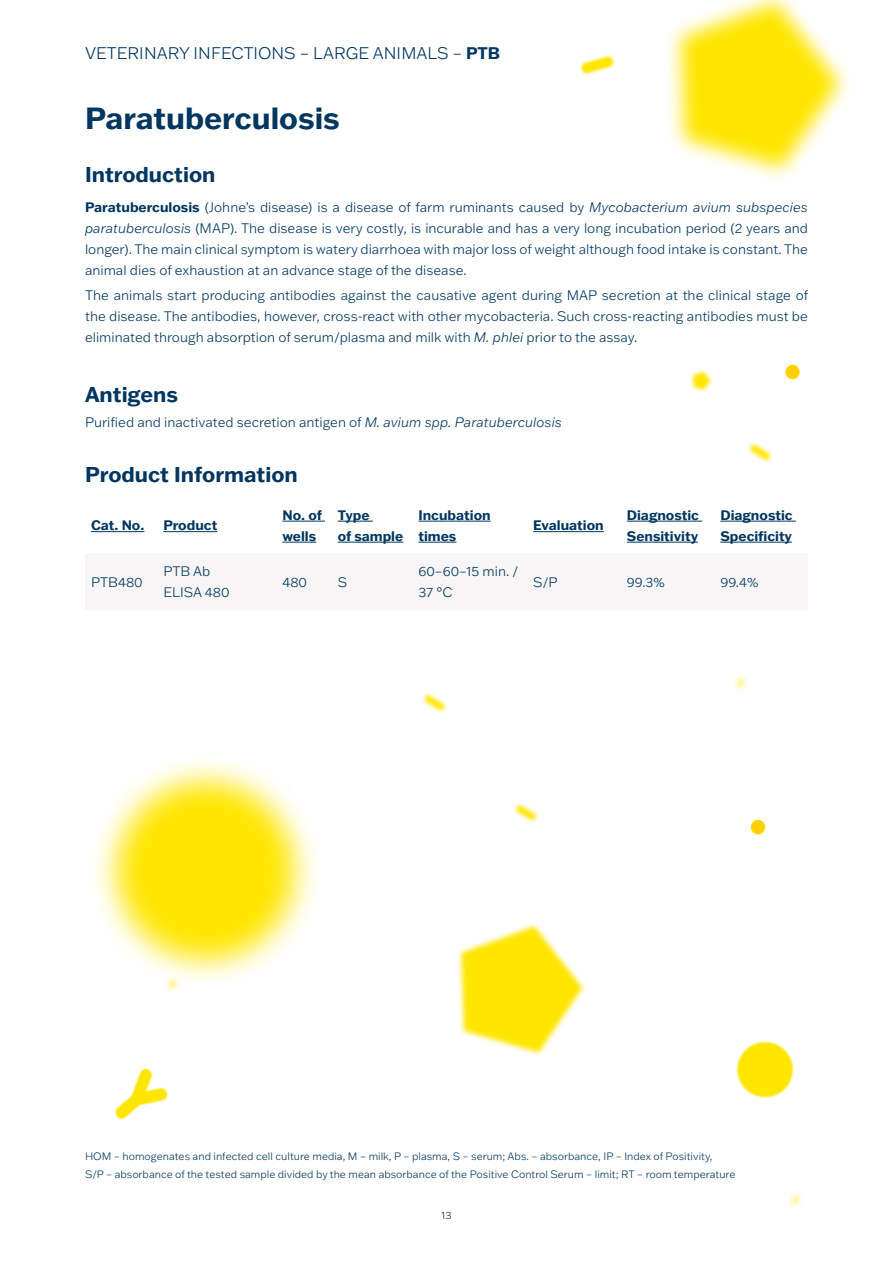
<style>
.page{position:relative;width:893px;height:1263px;background:#fff}
.page>*{position:absolute;margin:0;border:0;box-sizing:border-box;transform-origin:0 0}
.t1{font:700 30px "Franklin Gothic ATF";color:#00365f}
.t2{font:700 21px "Franklin Gothic ATF";color:#00365f}
.t3{font:300 16.5px "Franklin Gothic ATF";color:#00365f}
.t4{font:300 13.5px/21px "Franklin Gothic ATF";color:#00365f;text-align:justify}
.t5{font:700 13.5px/21px "Franklin Gothic ATF";color:#00365f}
.t6{font:300 10.5px/18px "Franklin Gothic ATF";color:#00365f}
.s1{font-weight:700}
.s2{font-style:italic}
</style>
<div class="page">
<svg style="left:115px;top:1068px;width:34px;height:51px"></svg>
<svg style="left:116px;top:1069px;width:52px;height:49px"></svg>
<svg style="left:95px;top:760px;width:221px;height:221px"></svg>
<svg style="left:117px;top:782px;width:177px;height:177px;background:#ffe81d"></svg>
<svg style="left:785px;top:365px;width:14px;height:14px"></svg>
<div style="left:786px;top:365px;width:13px;height:14px;background:#ffcf00;border-radius:50%"></div>
<svg style="left:751px;top:820px;width:14px;height:14px"></svg>
<div style="left:751px;top:820px;width:14px;height:14px;background:#ffcf00;border-radius:50%"></div>
<svg style="left:164px;top:975px;width:18px;height:17px"></svg>
<svg style="left:170px;top:980px;width:7px;height:9px"></svg>
<svg style="left:579px;top:54px;width:36px;height:21px"></svg>
<svg style="left:581px;top:57px;width:32px;height:17px"></svg>
<svg style="left:747px;top:442px;width:26px;height:21px"></svg>
<svg style="left:750px;top:445px;width:20px;height:15px"></svg>
<svg style="left:422px;top:693px;width:26px;height:20px"></svg>
<svg style="left:425px;top:695px;width:20px;height:15px"></svg>
<svg style="left:789px;top:1193px;width:13px;height:15px"></svg>
<svg style="left:793px;top:1196px;width:7px;height:9px"></svg>
<svg style="left:690px;top:369px;width:23px;height:24px"></svg>
<svg style="left:693px;top:372px;width:17px;height:18px"></svg>
<svg style="left:513px;top:802px;width:26px;height:21px"></svg>
<svg style="left:516px;top:805px;width:20px;height:15px"></svg>
<svg style="left:734px;top:676px;width:13px;height:15px"></svg>
<svg style="left:738px;top:678px;width:7px;height:10px"></svg>
<svg style="left:736px;top:1041px;width:58px;height:57px"></svg>
<svg style="left:738px;top:1042px;width:54px;height:54px;background:#ffe604"></svg>
<svg style="left:457px;top:923px;width:128px;height:133px"></svg>
<svg style="left:461px;top:927px;width:121px;height:125px"></svg>
<svg style="left:668px;top:0;width:181px;height:178px"></svg>
<svg style="left:681px;top:3px;width:158px;height:164px;background:#ffed54"></svg>
<hr style="left:91px;top:531px;width:53px;height:1px;background:#00365f">
<hr style="left:163px;top:531px;width:54px;height:1px;background:#00365f">
<hr style="left:282px;top:521px;width:43px;height:1px;background:#00365f">
<hr style="left:282px;top:542px;width:34px;height:1px;background:#00365f">
<hr style="left:338px;top:521px;width:35px;height:1px;background:#00365f">
<hr style="left:338px;top:542px;width:65px;height:1px;background:#00365f">
<hr style="left:418px;top:521px;width:73px;height:1px;background:#00365f">
<hr style="left:418px;top:542px;width:38px;height:1px;background:#00365f">
<hr style="left:533px;top:531px;width:71px;height:1px;background:#00365f">
<hr style="left:627px;top:521px;width:75px;height:1px;background:#00365f">
<hr style="left:627px;top:542px;width:71px;height:1px;background:#00365f">
<hr style="left:720px;top:521px;width:76px;height:1px;background:#00365f">
<hr style="left:720px;top:542px;width:72px;height:1px;background:#00365f">
<p class="t3" style="left:85px;top:43px;width:417px">VETERINARY INFECTIONS – LARGE ANIMALS – <span class="s1">PTB</span></p>
<h1 class="t1" style="left:85px;top:98px;width:256px">Paratuberculosis</h1>
<h2 class="t2" style="left:85px;top:161px;width:132px">Introduction</h2>
<p class="t4" style="left:85px;top:196px;width:724px"><span class="s1">Paratuberculosis</span> (Johne’s disease) is a disease of farm ruminants caused by <span class="s2">Mycobacterium avium subspecies paratuberculosis</span> (MAP). The disease is very costly, is incurable and has a very long incubation period (2 years and longer). The main clinical symptom is watery diarrhoea with major loss of weight although food intake is constant. The animal dies of exhaustion at an advance stage of the disease.</p>
<p class="t4" style="left:85px;top:285px;width:725px">The animals start producing antibodies against the causative agent during MAP secretion at the clinical stage of the disease. The antibodies, however, cross-react with other mycobacteria. Such cross-reacting antibodies must be eliminated through absorption of serum/plasma and milk with <span class="s2">M. phlei</span> prior to the assay.</p>
<h2 class="t2" style="left:85px;top:380px;width:94px">Antigens</h2>
<p class="t4" style="left:85px;top:411px;width:478px">Purified and inactivated secretion antigen of <span class="s2">M. avium spp. Paratuberculosis</span></p>
<h2 class="t2" style="left:85px;top:461px;width:214px">Product Information</h2>
<p class="t5" style="left:91px;top:514px;width:55px">Cat. No.</p>
<p class="t5" style="left:163px;top:514px;width:56px">Product</p>
<p class="t5" style="left:282px;top:504px;width:41px">No. of wells</p>
<p class="t5" style="left:338px;top:504px;width:67px">Type<br>of sample</p>
<p class="t5" style="left:418px;top:504px;width:74px">Incubation times</p>
<p class="t5" style="left:533px;top:514px;width:72px">Evaluation</p>
<p class="t5" style="left:627px;top:504px;width:74px">Diagnostic<br>Sensitivity</p>
<p class="t5" style="left:720px;top:504px;width:74px">Diagnostic<br>Specificity</p>
<p class="t4" style="left:91px;top:571px;width:53px">PTB480</p>
<p class="t4" style="left:163px;top:561px;width:68px">PTB Ab<br>ELISA 480</p>
<p class="t4" style="left:282px;top:571px;width:26px">480</p>
<p class="t4" style="left:338px;top:571px;width:11px">S</p>
<p class="t4" style="left:418px;top:561px;width:101px">60–60–15 min. /<br>37 °C</p>
<p class="t4" style="left:533px;top:571px;width:26px">S/P</p>
<p class="t4" style="left:627px;top:571px;width:39px">99.3%</p>
<p class="t4" style="left:720px;top:571px;width:39px">99.4%</p>
<p class="t6" style="left:85px;top:1147px;width:652px">HOM – homogenates and infected cell culture media, M – milk, P – plasma, S – serum; Abs. – absorbance, IP – Index of Positivity,<br>S/P – absorbance of the tested sample divided by the mean absorbance of the Positive Control Serum – limit; RT – room temperature</p>
<p class="t6" style="left:441px;top:1206px;width:12px">13</p>
</div>
